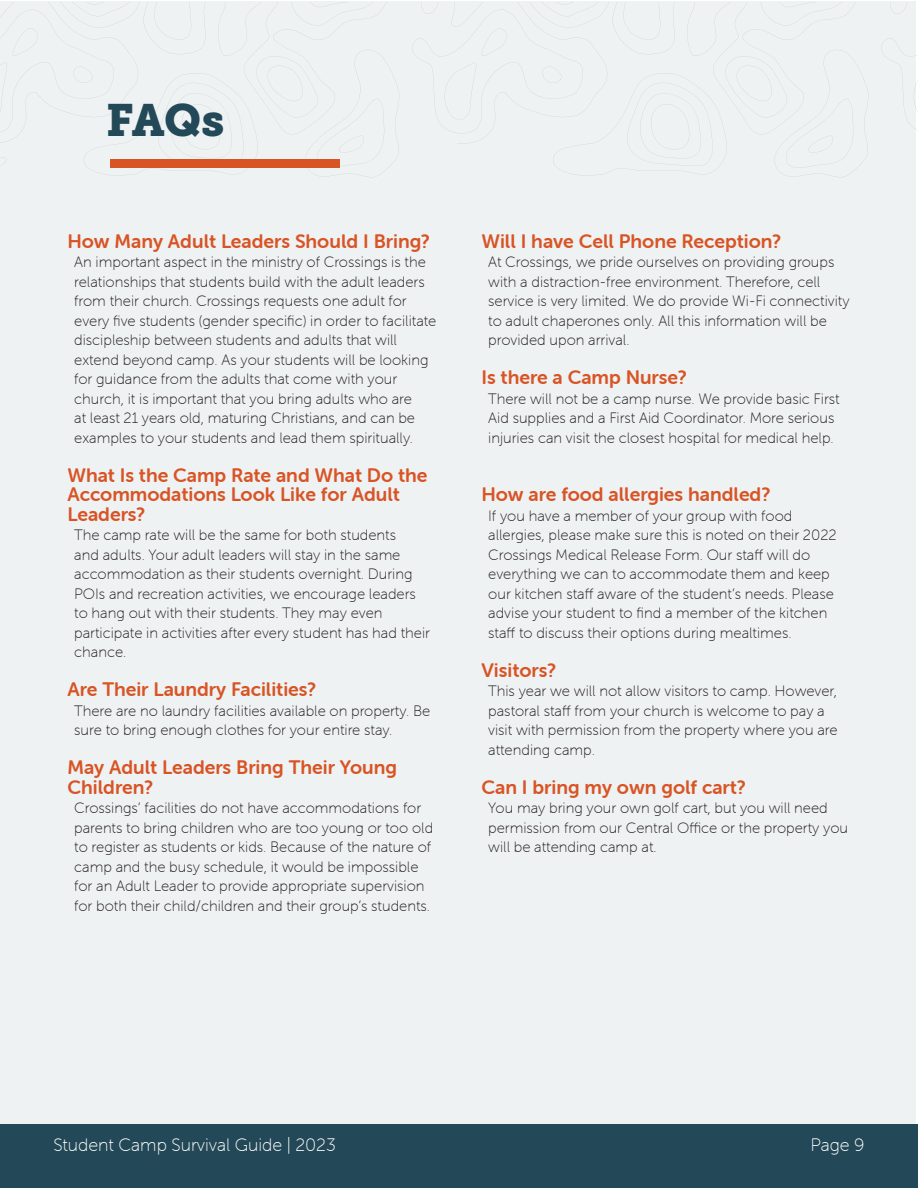
<style>
.page{position:relative;width:918px;height:1188px;background:#fff}
.page>*{position:absolute;margin:0;border:0;box-sizing:border-box;transform-origin:0 0}
.t1{font:45px "Museo Slab 900";color:#234857}
.Sub-heading_POIs{font:19.5px/19.5px "Museo Sans Rounded 700";color:#d85425}
.t2{font:18px "Museo Sans Rounded 100";color:#fff}
.t3{font:15px/19.5px "Museo Sans Rounded 100";color:#231f20}
</style>
<div class="page">
<div style="left:0;top:1px;width:915px;height:1186px;background:#eff2f3"></div>
<div style="left:0;top:1124px;width:918px;height:64px;background:#234857"></div>
<svg style="left:0;top:1px;width:918px;height:176px"></svg>
<div style="left:111px;top:159px;width:229px;height:9px;background:#d85425"></div>
<p class="t1" style="left:106px;top:94px;width:120px">FAQs</p>
<p class="Sub-heading_POIs" style="left:68px;top:231px;width:364px">How Many Adult Leaders Should I Bring?</p>
<p class="t3" style="left:74px;top:253px;width:364px">An important aspect in the ministry of Crossings is the relationships that students build with the adult leaders from their church. Crossings requests one adult for every five students (gender specific) in order to facilitate discipleship between students and adults that will extend beyond camp. As your students will be looking for guidance from the adults that come with your church, it is important that you bring adults who are<br>at least 21 years old, maturing Christians, and can be examples to your students and lead them spiritually.</p>
<p class="Sub-heading_POIs" style="left:68px;top:465px;width:362px">What Is the Camp Rate and What Do the<br>Accommodations Look Like for Adult<br>Leaders?</p>
<p class="t3" style="left:74px;top:526px;width:357px">The camp rate will be the same for both students<br>and adults. Your adult leaders will stay in the same accommodation as their students overnight. During POIs and recreation activities, we encourage leaders to hang out with their students. They may even participate in activities after every student has had their chance.</p>
<p class="Sub-heading_POIs" style="left:68px;top:680px;width:250px">Are Their Laundry Facilities?</p>
<p class="t3" style="left:74px;top:701px;width:358px">There are no laundry facilities available on property. Be sure to bring enough clothes for your entire stay.</p>
<p class="Sub-heading_POIs" style="left:68px;top:758px;width:331px">May Adult Leaders Bring Their Young<br>Children?</p>
<p class="t3" style="left:74px;top:799px;width:361px">Crossings’ facilities do not have accommodations for parents to bring children who are too young or too old to register as students or kids. Because of the nature of camp and the busy schedule, it would be impossible for an Adult Leader to provide appropriate supervision for both their child/children and their group’s students.</p>
<p class="Sub-heading_POIs" style="left:482px;top:231px;width:301px">Will I have Cell Phone Reception?</p>
<p class="t3" style="left:488px;top:253px;width:363px">At Crossings, we pride ourselves on providing groups with a distraction-free environment. Therefore, cell service is very limited. We do provide Wi-Fi connectivity to adult chaperones only. All this information will be provided upon arrival.</p>
<p class="Sub-heading_POIs" style="left:482px;top:368px;width:207px">Is there a Camp Nurse?</p>
<p class="t3" style="left:488px;top:389px;width:353px">There will not be a camp nurse. We provide basic First<br>Aid supplies and a First Aid Coordinator. More serious injuries can visit the closest hospital for medical help.</p>
<p class="Sub-heading_POIs" style="left:482px;top:485px;width:291px">How are food allergies handled?</p>
<p class="t3" style="left:488px;top:506px;width:350px">If you have a member of your group with food allergies, please make sure this is noted on their 2022<br>Crossings Medical Release Form. Our staff will do everything we can to accommodate them and keep our kitchen staff aware of the student’s needs. Please advise your student to find a member of the kitchen staff to discuss their options during mealtimes.</p>
<p class="Sub-heading_POIs" style="left:482px;top:660px;width:76px">Visitors?</p>
<p class="t3" style="left:488px;top:682px;width:351px">This year we will not allow visitors to camp. However, pastoral staff from your church is welcome to pay a visit with permission from the property where you are attending camp.</p>
<p class="Sub-heading_POIs" style="left:482px;top:777px;width:266px">Can I bring my own golf cart?</p>
<p class="t3" style="left:488px;top:799px;width:361px">You may bring your own golf cart, but you will need permission from our Central Office or the property you will be attending camp at.</p>
<p class="t2" style="left:53px;top:1136px;width:284px">Student Camp Survival Guide | 2023</p>
<p class="t2" style="left:810px;top:1136px;width:56px">Page 9</p>
</div>
